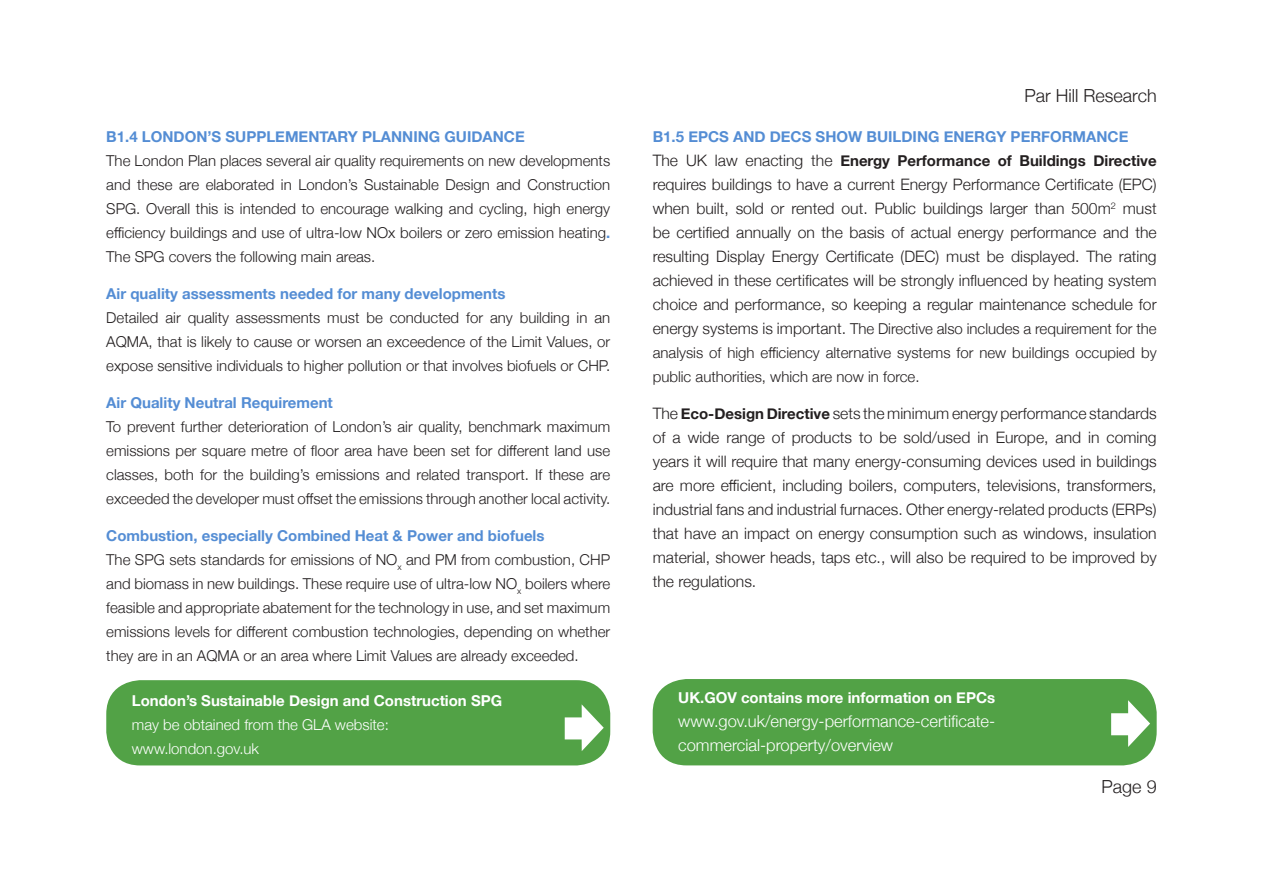
<style>
.page{position:relative;width:1263px;height:893px;background:#fff}
.page>*{position:absolute;margin:0;border:0;box-sizing:border-box;transform-origin:0 0}
.t1{font:300 18px "Helvetica Neue";color:#231f20}
.PHR_Body{font:300 16.5px/24px "Helvetica Neue";color:#fff}
.PHR_Body-2{font:300 15.75px/24px "Helvetica Neue";color:#231f20;text-align:justify}
.PHR_Body-3{font:300 15px/24px "Helvetica Neue";color:#231f20;text-align:justify}
.PHR_Sub-para_head{font:700 15px "Helvetica Neue";color:#548dd4}
.PHR_Body-4{font:300 15px/24px "Helvetica Neue";color:#fff}
.PHR_Para_head{font:700 15px "Helvetica Neue";color:#548dd4}
.PHR_Body-5{font:700 15px "Helvetica Neue";color:#231f20}
.PHR_Body-6{font:700 15px "Helvetica Neue";color:#fff}
.s1{font-weight:700;color:#548dd4}
.s2{font-weight:300;font-size:15.75px}
.s3{font-size:15.75px}
.s4{font-weight:700;font-size:15px}
.s5{font-weight:700}
</style>
<div class="page">
<div style="left:106px;top:680px;width:504px;height:85px;background:#52a246;border-radius:34px"></div>
<svg style="left:565px;top:704px;width:39px;height:47px"></svg>
<div style="left:653px;top:679px;width:504px;height:86px;background:#52a246;border-radius:34px"></div>
<svg style="left:1111px;top:700px;width:39px;height:47px"></svg>
<p class="PHR_Para_head" style="left:106px;top:125px;width:420px">B1.4 LONDON’S SUPPLEMENTARY PLANNING GUIDANCE</p>
<p class="PHR_Body-3" style="left:106px;top:148px;width:505px">The London Plan places several air quality requirements on new developments and these are elaborated in London’s Sustainable Design and Construction SPG. Overall this is intended to encourage walking and cycling, high energy efficiency buildings and use of ultra-low NOx boilers or zero emission heating<span class="s1">.<br></span>The SPG covers the following main areas.</p>
<p class="PHR_Sub-para_head" style="left:106px;top:282px;width:401px">Air quality assessments needed for many developments</p>
<p class="PHR_Body-3" style="left:106px;top:305px;width:505px">Detailed air quality assessments must be conducted for any building in an AQMA, that is likely to cause or worsen an exceedence of the Limit Values, or expose sensitive individuals to higher pollution or that involves biofuels or CHP.</p>
<p class="PHR_Sub-para_head" style="left:106px;top:391px;width:228px">Air Quality Neutral Requirement</p>
<p class="PHR_Body-3" style="left:106px;top:414px;width:505px">To prevent further deterioration of London’s air quality, benchmark maximum emissions per square metre of floor area have been set for different land use classes, both for the building’s emissions and related transport. If these are exceeded the developer must offset the emissions through another local activity.</p>
<p class="PHR_Sub-para_head" style="left:106px;top:523px;width:440px">Combustion, especially Combined Heat &amp; Power and biofuels</p>
<p class="PHR_Body-3" style="left:106px;top:546px;width:505px">The SPG sets standards for emissions of NO<sub>x</sub> and PM from combustion, CHP and biomass in new buildings. These require use of ultra-low NO<sub>x</sub> boilers where feasible and appropriate abatement for the technology in use, and set maximum emissions levels for different combustion technologies, depending on whether they are in an AQMA or an area where Limit Values are already exceeded.</p>
<p class="t1" style="left:1024px;top:82px;width:134px">Par Hill Research</p>
<p class="PHR_Para_head" style="left:653px;top:125px;width:477px">B1.5 EPCS AND DECS SHOW BUILDING ENERGY PERFORMANCE</p>
<p class="PHR_Body-5" style="left:653px;top:149px;width:505px"><span class="s2">The UK law enacting the</span> Energy Performance of Buildings Directive</p>
<p class="PHR_Body-2" style="left:653px;top:172px;width:505px">requires buildings to have a current Energy Performance Certificate (EPC) when built, sold or rented out. Public buildings larger than 500m<sup>2</sup> must be certified annually on the basis of actual energy performance and the resulting Display Energy Certificate (DEC) must be displayed. The rating achieved in these certificates will be strongly influenced by heating system choice and performance, so keeping a regular maintenance schedule for</p>
<p class="PHR_Body-3" style="left:653px;top:316px;width:505px"><span class="s3">energy systems is important.</span> The Directive also includes a requirement for the analysis of high efficiency alternative systems for new buildings occupied by public authorities, which are now in force.</p>
<p class="PHR_Body-2" style="left:653px;top:400px;width:505px">The <span class="s4">Eco-Design Directive</span> sets the minimum energy performance standards of a wide range of products to be sold/used in Europe, and in coming years it will require that many energy-consuming devices used in buildings are more efficient, including boilers, computers, televisions, transformers, industrial fans and industrial furnaces. Other energy-related products (ERPs) that have an impact on energy consumption such as windows, insulation material, shower heads, taps etc., will also be required to be improved by the regulations.</p>
<p class="PHR_Body-4" style="left:132px;top:687px;width:372px"><span class="s5">London’s Sustainable Design and Construction SPG </span>may be obtained from the GLA website: www.london.gov.uk</p>
<p class="PHR_Body-6" style="left:678px;top:685px;width:318px">UK.GOV contains more information on EPCs</p>
<p class="PHR_Body" style="left:678px;top:708px;width:318px">www.gov.uk/energy-performance-certificate&shy;commercial-property/overview</p>
<p class="t1" style="left:1101px;top:772px;width:57px">Page 9</p>
</div>
